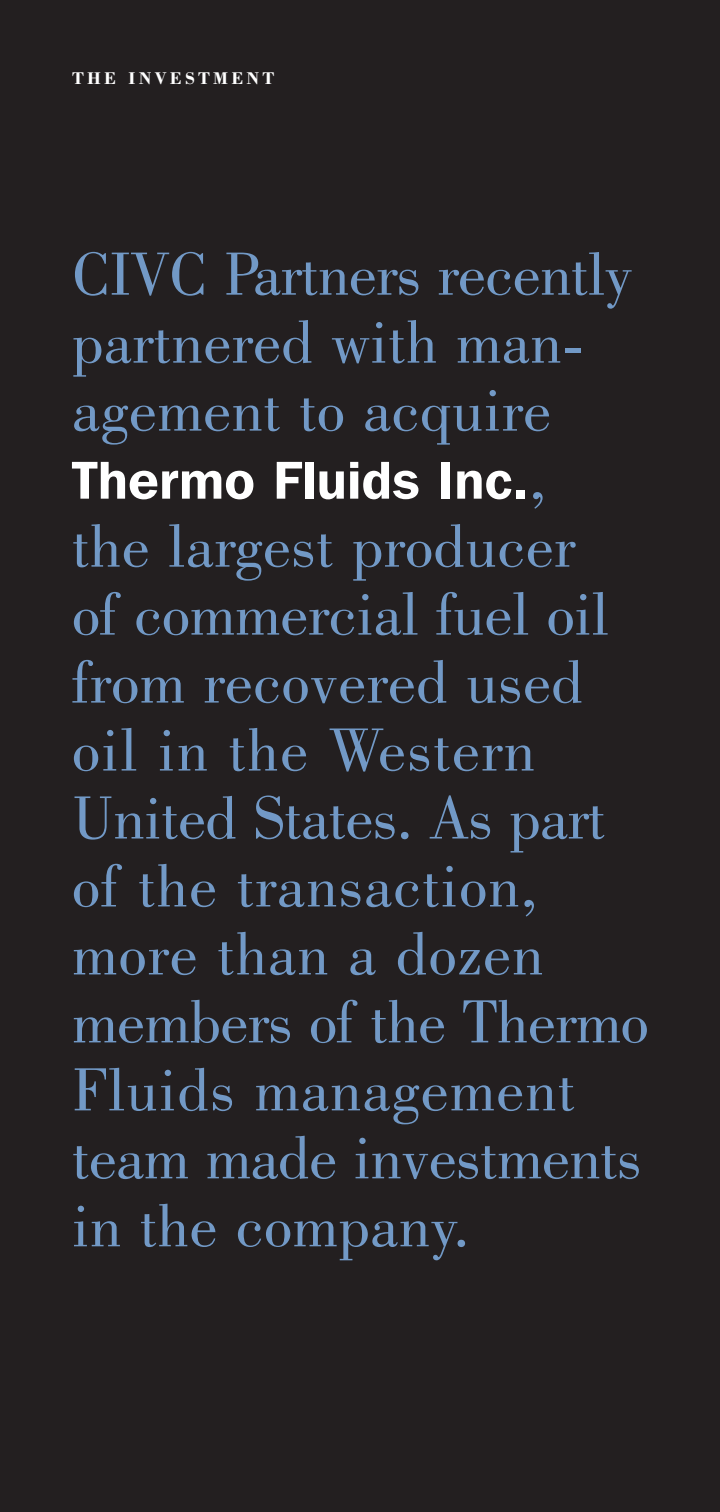
<style>
.page{position:relative;width:720px;height:1512px;background:#231f20}
.page>*{position:absolute;margin:0;border:0;box-sizing:border-box;transform-origin:0 0}
.t1{font:64px/68px "Bodoni BT";letter-spacing:.005em;color:#7299c6}
.t2{font:600 53px "Franklin Gothic IT Cby BT";letter-spacing:.005em;color:#fff}
.t3{font:700 18px "Bodoni BT";letter-spacing:.18em;color:#fff}
.s1{font-family:"Bodoni BT";font-weight:400;font-size:64px;color:#7299c6}
</style>
<div class="page">
<p class="t3" style="left:72px;top:72px;width:204px">THE INVESTMENT</p>
<p class="t1" style="left:72px;top:247px;width:562px">CIVC Partners recently partnered with man&shy;agement to acquire</p>
<p class="t2" style="left:72px;top:462px;width:475px">Thermo Fluids Inc.<span class="s1">,</span></p>
<p class="t1" style="left:72px;top:519px;width:578px">the largest producer<br>of commercial fuel oil from recovered used oil in the Western<br>United States. As part of the transaction, more than a dozen members of the Thermo<br>Fluids management team made investments in the company.</p>
</div>
